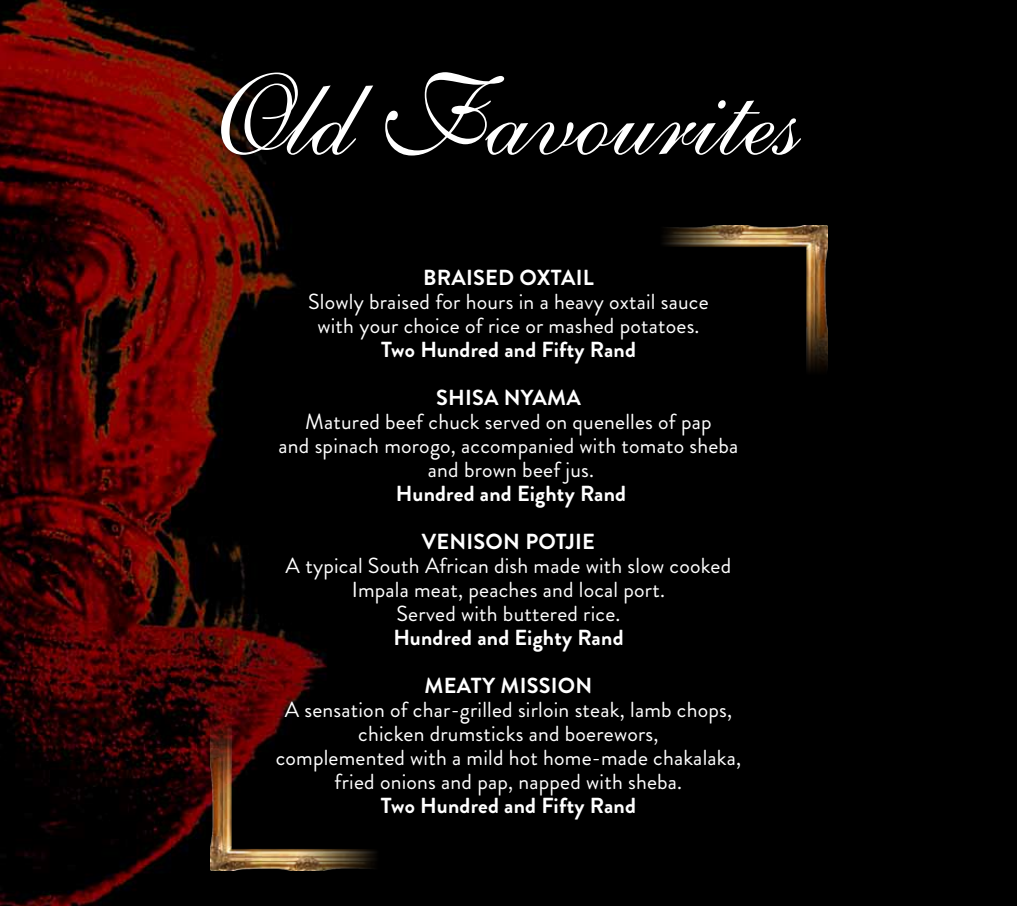
<style>
.page{position:relative;width:1017px;height:906px;background:#fff}
.page>*{position:absolute;margin:0;border:0;box-sizing:border-box;transform-origin:0 0}
.t1{font:112.5px "English 111 Presto BT";color:#fff}
.t2{font:21.75px/24px "Brandon Grotesque";letter-spacing:.01em;color:#fff;text-align:center}
.t3{font:700 21.75px "Brandon Grotesque";letter-spacing:.01em;color:#fff}
</style>
<div class="page">
<img style="left:0;top:0;width:1016px;height:906px">
<div style="left:216px;top:66px;width:595px;height:101px;background:#000"></div>
<img style="left:210px;top:700px;width:172px;height:170px">
<img style="left:655px;top:225px;width:172px;height:170px">
<h1 class="t1" style="left:217px;top:48px;width:584px">Old Favourites</h1>
<p class="t3" style="left:423px;top:263px;width:170px">BRAISED OXTAIL</p>
<p class="t2" style="left:308px;top:290px;width:402px">Slowly braised for hours in a heavy oxtail sauce with your choice of rice or mashed potatoes.</p>
<p class="t3" style="left:381px;top:335px;width:256px">Two H undred and Fifty Rand</p>
<p class="t3" style="left:436px;top:383px;width:146px">SH ISA NYAMA</p>
<p class="t2" style="left:278px;top:410px;width:461px">Matured beef chuck served on quenelles of pap<br>and spinach morogo, accompanied with tomato sheba and brown beef jus.</p>
<p class="t3" style="left:396px;top:478px;width:232px">H undred and Eighty Rand</p>
<p class="t3" style="left:422px;top:526px;width:175px">VENISON POTJIE</p>
<p class="t2" style="left:285px;top:554px;width:447px">A typical South African dish made with slow cooked<br>Impala meat, peaches and local port.<br>Served with buttered rice.</p>
<p class="t3" style="left:393px;top:622px;width:232px">H undred and Eighty Rand</p>
<p class="t3" style="left:424px;top:670px;width:169px">MEATY MISSION</p>
<p class="t2" style="left:275px;top:698px;width:467px">A sensation of char-grilled sirloin steak, lamb chops, chicken drumsticks and boerewors,<br>complemented with a mild hot home-made chakalaka, fried onions and pap, napped with sheba.</p>
<p class="t3" style="left:381px;top:790px;width:256px">Two H undred and Fifty Rand</p>
</div>
